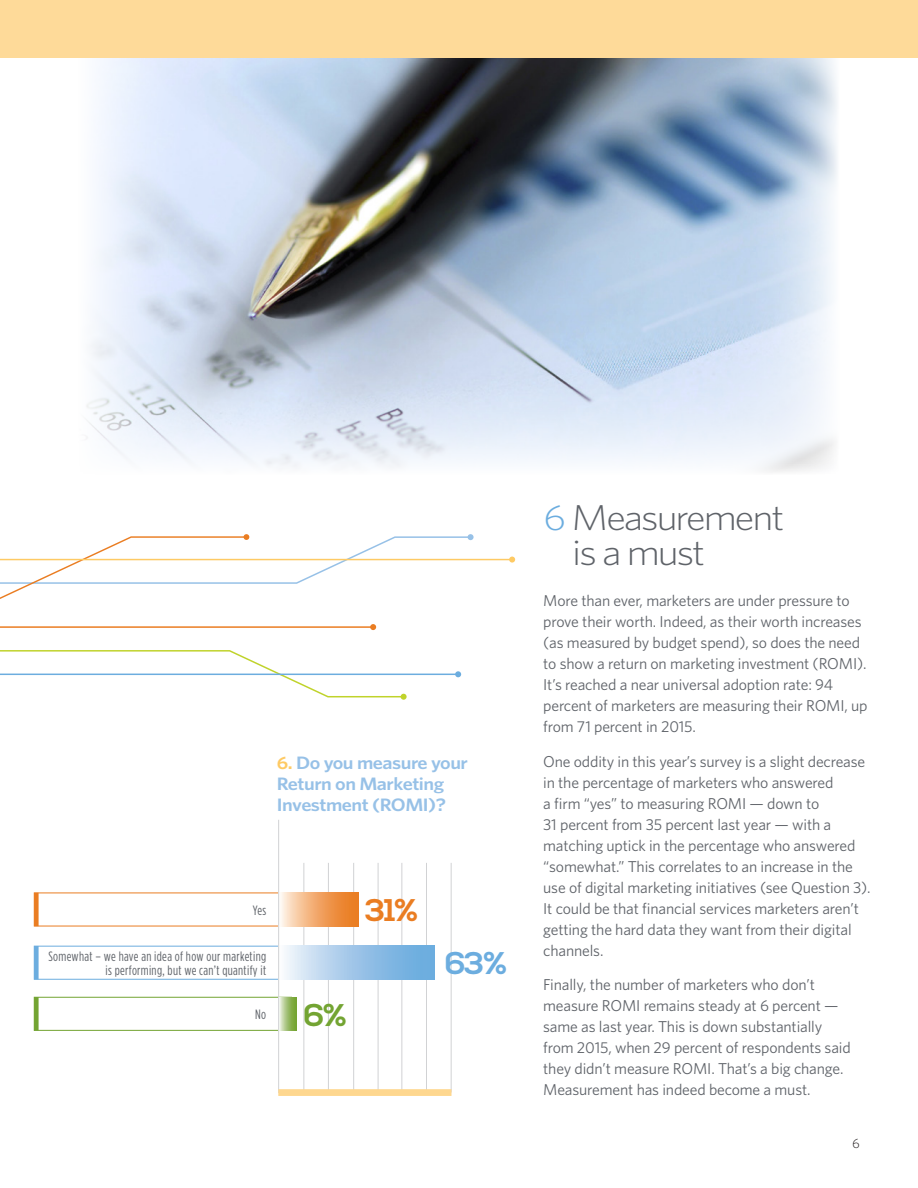
<style>
.page{position:relative;width:918px;height:1188px;background:#fff}
.page>*{position:absolute;margin:0;border:0;box-sizing:border-box;transform-origin:0 0}
.t1{font:300 36px/34.5px "Whitney";letter-spacing:-.05em;color:#5f6369;scale:1.12 1}
.t2{font:700 31.2px "Nexa";color:#6caddf}
.t3{font:700 31.2px "Nexa";color:#ea7d22}
.t4{font:700 31.2px "Nexa";color:#73a432}
.t5{font:600 18px/21px "Whitney";letter-spacing:-.025em;color:#97c1e7;scale:1.12 1}
.t6{font:15.75px/21px "Whitney";letter-spacing:-.01em;color:#5f6369}
.t7{font:13.5px/13.5px "Gotham Condensed";letter-spacing:.025em;color:#5f6369;text-align:right}
.t8{font:300 13.5px "Whitney";color:#231f20}
.s1{color:#feca64}
.s2{color:#6caddf}
</style>
<div class="page">
<div style="left:34px;top:997px;width:258px;height:34px;border:1px solid #73a432"></div>
<div style="left:34px;top:946px;width:251px;height:33px;border:1px solid #6caddf"></div>
<div style="left:34px;top:893px;width:5px;height:33px;background:#ea7d22"></div>
<div style="left:34px;top:946px;width:5px;height:33px;background:#6caddf"></div>
<div style="left:34px;top:997px;width:5px;height:34px;background:#73a432"></div>
<hr style="left:328px;top:863px;width:1px;height:231px;background:#d1d2d4">
<hr style="left:353px;top:863px;width:1px;height:230px;background:#d1d2d4">
<hr style="left:378px;top:863px;width:1px;height:229px;background:#d1d2d4">
<hr style="left:402px;top:863px;width:1px;height:229px;background:#d1d2d4">
<hr style="left:426px;top:863px;width:1px;height:229px;background:#d1d2d4">
<hr style="left:451px;top:863px;width:1px;height:229px;background:#d1d2d4">
<hr style="left:304px;top:863px;width:1px;height:230px;background:#d1d2d4">
<svg style="left:279px;top:997px;width:17px;height:34px"></svg>
<svg style="left:279px;top:946px;width:156px;height:33px;background:#a3c9e9"></svg>
<svg style="left:281px;top:893px;width:78px;height:33px;background:#f2aa6d"></svg>
<hr style="left:278px;top:820px;width:1px;height:273px;background:#d1d2d4">
<div style="left:278px;top:1089px;width:174px;height:7px;background:#fed78f"></div>
<img style="left:79px;top:57px;width:760px;height:415px">
<svg style="left:0;top:650px;width:407px;height:50px"></svg>
<svg style="left:0;top:534px;width:474px;height:65px"></svg>
<hr style="left:0;top:559px;width:512px;height:1px;background:#feca64">
<svg style="left:509px;top:557px;width:6px;height:6px"></svg>
<hr style="left:0;top:674px;width:458px;height:1px;background:#6caddf">
<svg style="left:455px;top:671px;width:6px;height:6px"></svg>
<hr style="left:0;top:626px;width:373px;height:2px;background:#ea7d22">
<svg style="left:370px;top:624px;width:6px;height:6px"></svg>
<div style="left:0;top:0;width:918px;height:57px;background:#feda99"></div>
<p class="t5" style="left:277px;top:752px;width:172px"><span class="s1">6.</span> Do you measure your<br>Return on Marketing<br>Investment (ROMI)?</p>
<p class="t7" style="left:253px;top:903px;width:15px">Yes</p>
<p class="t7" style="left:48px;top:950px;width:219px">Somewhat – we have an idea of how our marketing is performing, but we can’t quantify it</p>
<p class="t7" style="left:255px;top:1007px;width:12px">No</p>
<h2 class="t4" style="left:304px;top:997px;width:45px">6%</h2>
<h2 class="t3" style="left:365px;top:892px;width:55px">31%</h2>
<h2 class="t2" style="left:445px;top:945px;width:64px">63%</h2>
<h1 class="t1" style="left:572px;top:499px;width:191px;text-indent:-29px"><span class="s2">6</span> Measurement is a must</h1>
<p class="t6" style="left:543px;top:590px;width:326px">More than ever, marketers are under pressure to prove their worth. Indeed, as their worth increases (as measured by budget spend), so does the need to show a return on marketing investment (ROMI).<br>It’s reached a near universal adoption rate: 94 percent of marketers are measuring their ROMI, up from 71 percent in 2015.</p>
<p class="t6" style="left:543px;top:750px;width:329px">One oddity in this year’s survey is a slight decrease in the percentage of marketers who answered<br>a firm “yes” to measuring ROMI — down to<br>31 percent from 35 percent last year — with a matching uptick in the percentage who answered “somewhat.” This correlates to an increase in the use of digital marketing initiatives (see Question 3).<br>It could be that financial services marketers aren’t getting the hard data they want from their digital channels.</p>
<p class="t6" style="left:543px;top:974px;width:309px">Finally, the number of marketers who don’t measure ROMI remains steady at 6 percent — same as last year. This is down substantially from 2015, when 29 percent of respondents said they didn’t measure ROMI. That’s a big change.<br>Measurement has indeed become a must.</p>
<p class="t8" style="left:852px;top:1134px;width:9px">6</p>
</div>
